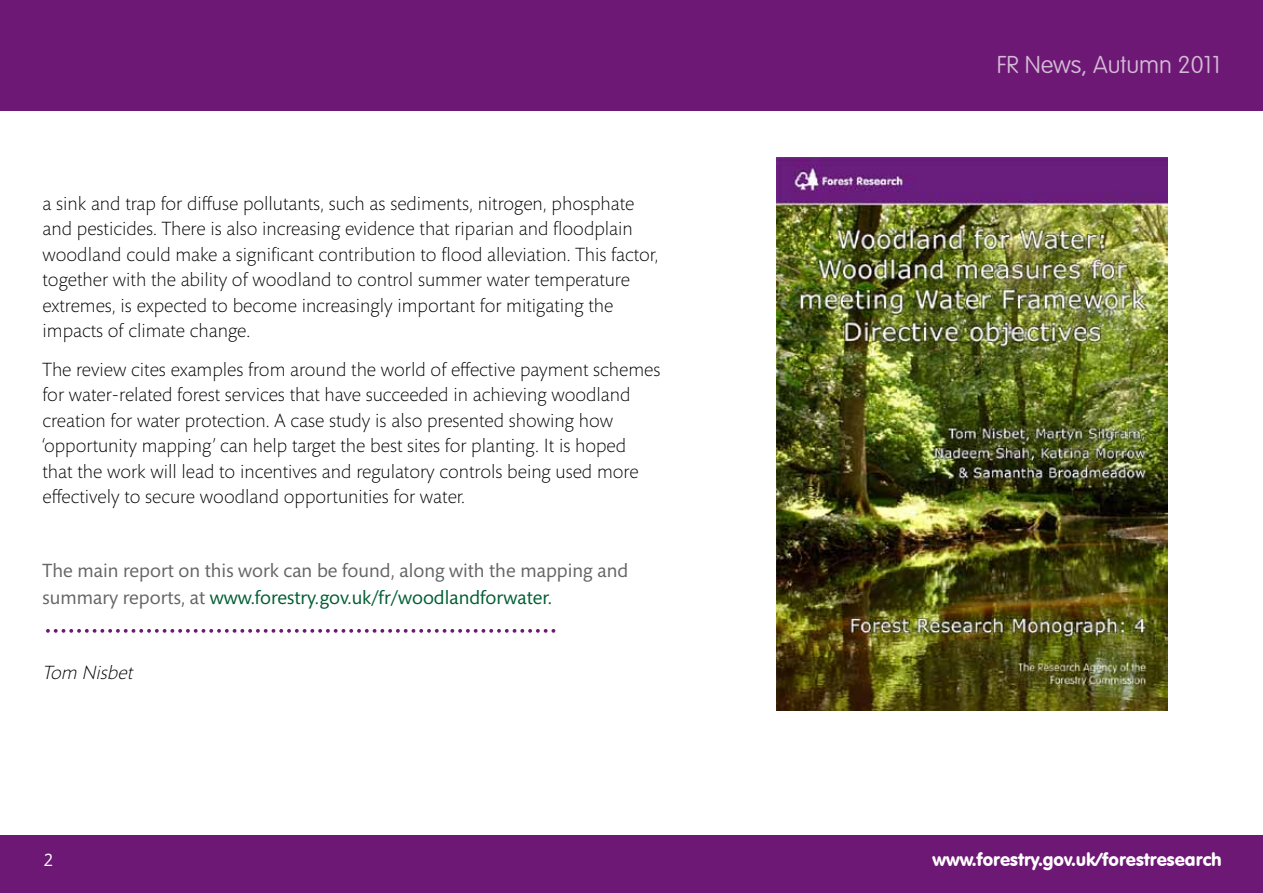
<style>
.page{position:relative;width:1263px;height:893px;background:#fff}
.page>*{position:absolute;margin:0;border:0;box-sizing:border-box;transform-origin:0 0}
.t1{font:300 54px "Mundo Sans Std";color:#6d1874}
.t2{font:100 24px "VAG Rounded Std";color:#d3bad5}
.t3{font:300 19.5px/25.5px "Mundo Sans Std";color:#000}
.t4{font:19.5px/27px "Mundo Sans Std";color:#646567}
.t5{font:italic 300 19.5px "Mundo Sans Std";color:#000}
.t6{font:18.15px "VAG Rounded BT";color:#fff}
.t7{font:18px "Mundo Sans Std";color:#fff}
.s1{color:#005d34}
</style>
<div class="page">
<div style="left:0;top:0;width:1263px;height:111px;background:#6d1874"></div>
<div style="left:0;top:836px;width:1263px;height:57px;background:#6d1874"></div>
<img style="left:776px;top:157px;width:391px;height:553px">
<p class="t3" style="left:43px;top:191px;width:617px">a sink and trap for diffuse pollutants, such as sediments, nitrogen, phosphate and pesticides. There is also increasing evidence that riparian and floodplain woodland could make a significant contribution to flood alleviation. This factor, together with the ability of woodland to control summer water temperature extremes, is expected to become increasingly important for mitigating the impacts of climate change.</p>
<p class="t3" style="left:43px;top:357px;width:619px">The review cites examples from around the world of effective payment schemes for water-related forest services that have succeeded in achieving woodland creation for water protection. A case study is also presented showing how ‘opportunity mapping’ can help target the best sites for planting. It is hoped that the work will lead to incentives and regulatory controls being used more effectively to secure woodland opportunities for water.</p>
<p class="t4" style="left:43px;top:558px;width:587px">The main report on this work can be found, along with the mapping and summary reports, at <span class="s1">www.forestry.gov.uk/fr/woodlandforwater.</span></p>
<h1 class="t1" style="left:43px;top:596px;width:518px">··································································</h1>
<p class="t5" style="left:43px;top:662px;width:96px">Tom Nisbet</p>
<p class="t2" style="left:997px;top:51px;width:225px">FR News, Autumn 2011</p>
<p class="t7" style="left:44px;top:850px;width:11px">2</p>
<p class="t6" style="left:932px;top:847px;width:291px">www.forestry.gov.uk/forestresearch</p>
</div>
